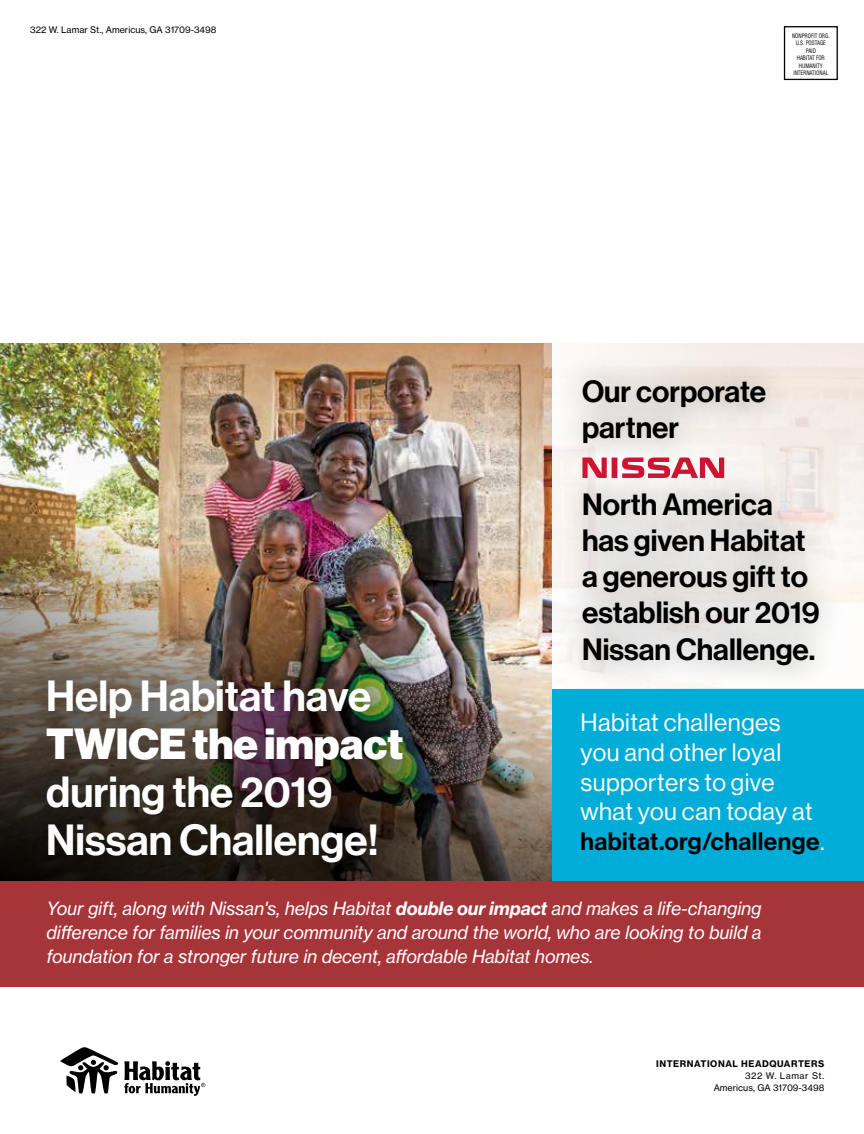
<style>
.page{position:relative;width:864px;height:1134px;background:#fff}
.page>*{position:absolute;margin:0;border:0;box-sizing:border-box;transform-origin:0 0}
.t1{font:42.75px/48px "N Haas Grotesk DS Pro 65 Md";color:#fff}
.t2{font:42.75px "N Haas Grotesk DS Pro 95 Blk";color:#fff}
.t3{font:30.15px/36.3px "N Haas Grotesk DS Pro 65 Md";color:#000}
.t4{font:24.6px/29.5px "N Haas Grotesk DS Pro 55 Rg";letter-spacing:.02em;color:#fff}
.t5{font:24.6px "N Haas Grotesk DS Pro 65 Md";letter-spacing:.02em;color:#000}
.t6{font:18px/24px "N Haas Grotesk TX Pro 56 It";letter-spacing:-.01em;color:#fff;text-align:justify}
.t7{font:9px/12px "N Haas Grotesk TX Pro 55 Rg";color:#000;text-align:right}
.t8{font:9px "N Haas Grotesk TX Pro 75 Bd";letter-spacing:.06em;color:#000}
.t9{font:condensed 6px/7.5px "Helvetica LT Std";letter-spacing:-.015em;color:#000;text-align:center;scale:.9 1}
.s1{font-family:"N Haas Grotesk DS Pro 55 Rg";color:#fff}
.s2{font-family:"N Haas Grotesk TX Pro 76 Bd It"}
</style>
<div class="page">
<div style="left:784px;top:26px;width:54px;height:54px;border:1px solid #000"></div>
<svg style="left:60px;top:1047px;width:145px;height:49px"></svg>
<img style="left:0;top:343px;width:552px;height:538px">
<div style="left:552px;top:688px;width:312px;height:193px;background:#00acd8"></div>
<div style="left:0;top:881px;width:864px;height:106px;background:#a6353a"></div>
<svg style="left:552px;top:343px;width:312px;height:289px;fill:#f7f2ed"></svg>
<div style="left:554px;top:351px;width:294px;height:342px;background:#000;opacity:.25"></div>
<div style="left:612px;top:458px;width:5px;height:20px;background:#ce1432"></div>
<svg style="left:582px;top:458px;width:25px;height:20px"></svg>
<svg style="left:622px;top:458px;width:102px;height:20px"></svg>
<div style="left:15px;top:647px;width:420px;height:247px;background:#000;opacity:.25"></div>
<p class="t7" style="left:30px;top:24px;width:188px">322 W. Lamar St., Americus, GA 31709-3498</p>
<h1 class="t1" style="left:46px;top:672px;width:327px">Help Habitat have</h1>
<h1 class="t2" style="left:46px;top:718px;width:359px">TWICE the impact</h1>
<h1 class="t1" style="left:46px;top:768px;width:334px">during the 2019<br>Nissan Challenge!</h1>
<p class="t9" style="left:792px;top:32px;width:43px">NONPROFIT ORG.<br>U.S. POSTAGE<br>PAID<br>HABITAT FOR<br>HUMANITY<br>INTERNATIONAL</p>
<h2 class="t3" style="left:582px;top:373px;width:186px">Our corporate partner</h2>
<h2 class="t3" style="left:582px;top:486px;width:239px">North America has given Habitat a generous gift to establish our 2019<br>Nissan Challenge.</h2>
<h3 class="t4" style="left:580px;top:708px;width:234px">Habitat challenges you and other loyal supporters to give what you can today at</h3>
<h3 class="t5" style="left:580px;top:827px;width:246px">habitat.org/challenge<span class="s1">.</span></h3>
<p class="t6" style="left:46px;top:896px;width:717px">Your gift, along with Nissan's, helps Habitat <span class="s2">double our impact</span> and makes a life-changing difference for families in your community and around the world, who are looking to build a foundation for a stronger future in decent, affordable Habitat homes.</p>
<p class="t8" style="left:656px;top:1058px;width:170px">INTERNATIONAL HEADQUARTERS</p>
<p class="t7" style="left:714px;top:1070px;width:112px">322 W. Lamar St.<br>Americus, GA 31709-3498</p>
</div>
